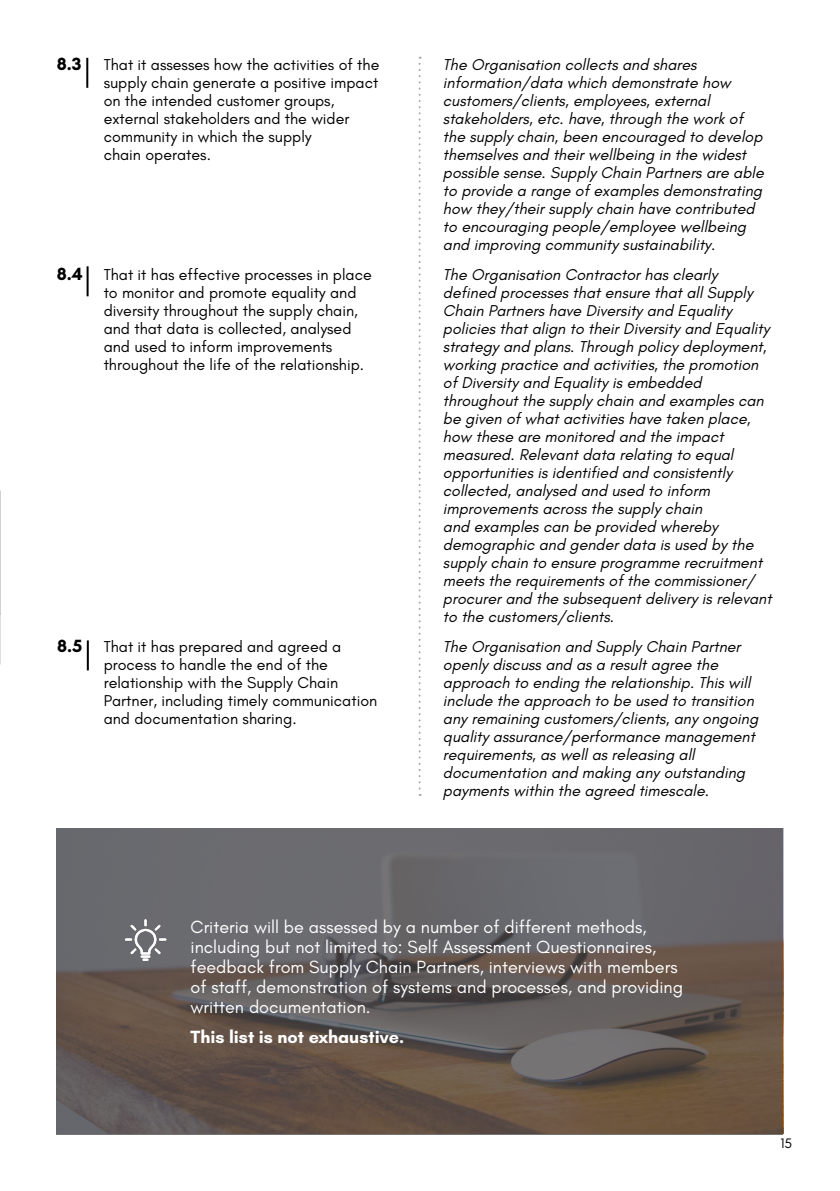
<style>
.page{position:relative;width:840px;height:1191px;background:#fff}
.page>*{position:absolute;margin:0;border:0;box-sizing:border-box;transform-origin:0 0}
.t1{font:18px/20px "Glacial Indifference";color:#fff}
.t2{font:700 18px "Glacial Indifference";color:#fff}
.t3{font:700 18px "Glacial Indifference";color:#000}
.t4{font:italic 16px/18px "Glacial Indifference";color:#000}
.t5{font:16px/18px "Glacial Indifference";color:#000}
.t6{font:14px "Glacial Indifference";color:#000}
</style>
<div class="page">
<svg style="left:57px;top:828px;width:725px;height:306px;background:#655d5a"></svg>
<svg style="left:418px;top:57px;width:2px;height:739px"></svg>
<hr style="left:86px;top:266px;width:2px;height:30px;background:#000">
<hr style="left:87px;top:640px;width:2px;height:30px;background:#000">
<hr style="left:86px;top:58px;width:2px;height:30px;background:#000">
<img style="left:125px;top:919px;width:41px;height:42px">
<p class="t3" style="left:57px;top:53px;width:26px">8.3</p>
<p class="t5" style="left:104px;top:56px;width:277px">That it assesses how the activities of the supply chain generate a positive impact on the intended customer groups, external stakeholders and the wider community in which the supply<br>chain operates.</p>
<p class="t3" style="left:57px;top:262px;width:27px">8.4</p>
<p class="t5" style="left:104px;top:266px;width:269px">That it has effective processes in place to monitor and promote equality and diversity throughout the supply chain, and that data is collected, analysed and used to inform improvements throughout the life of the relationship.</p>
<p class="t3" style="left:57px;top:634px;width:26px">8.5</p>
<p class="t5" style="left:104px;top:638px;width:275px">That it has prepared and agreed a process to handle the end of the relationship with the Supply Chain Partner, including timely communication and documentation sharing.</p>
<p class="t4" style="left:442px;top:56px;width:322px">The Organisation collects and shares information/data which demonstrate how customers/clients, employees, external stakeholders, etc. have, through the work of the supply chain, been encouraged to develop themselves and their wellbeing in the widest possible sense. Supply Chain Partners are able to provide a range of examples demonstrating how they/their supply chain have contributed to encouraging people/employee wellbeing and improving community sustainability.</p>
<p class="t4" style="left:442px;top:266px;width:330px">The Organisation Contractor has clearly defined processes that ensure that all Supply Chain Partners have Diversity and Equality policies that align to their Diversity and Equality strategy and plans. Through policy deployment, working practice and activities, the promotion of Diversity and Equality is embedded throughout the supply chain and examples can be given of what activities have taken place, how these are monitored and the impact measured. Relevant data relating to equal opportunities is identified and consistently collected, analysed and used to inform improvements across the supply chain<br>and examples can be provided whereby demographic and gender data is used by the supply chain to ensure programme recruitment meets the requirements of the commissioner/ procurer and the subsequent delivery is relevant to the customers/clients.</p>
<p class="t4" style="left:442px;top:638px;width:316px">The Organisation and Supply Chain Partner openly discuss and as a result agree the approach to ending the relationship. This will include the approach to be used to transition any remaining customers/clients, any ongoing quality assurance/performance management requirements, as well as releasing all documentation and making any outstanding payments within the agreed timescale.</p>
<p class="t1" style="left:190px;top:917px;width:494px">Criteria will be assessed by a number of different methods, including but not limited to: Self Assessment Questionnaires, feedback from Supply Chain Partners, interviews with members of staff, demonstration of systems and processes, and providing written documentation.</p>
<p class="t2" style="left:190px;top:1025px;width:215px">This list is not exhaustive.</p>
<p class="t6" style="left:780px;top:1135px;width:13px">15</p>
</div>
